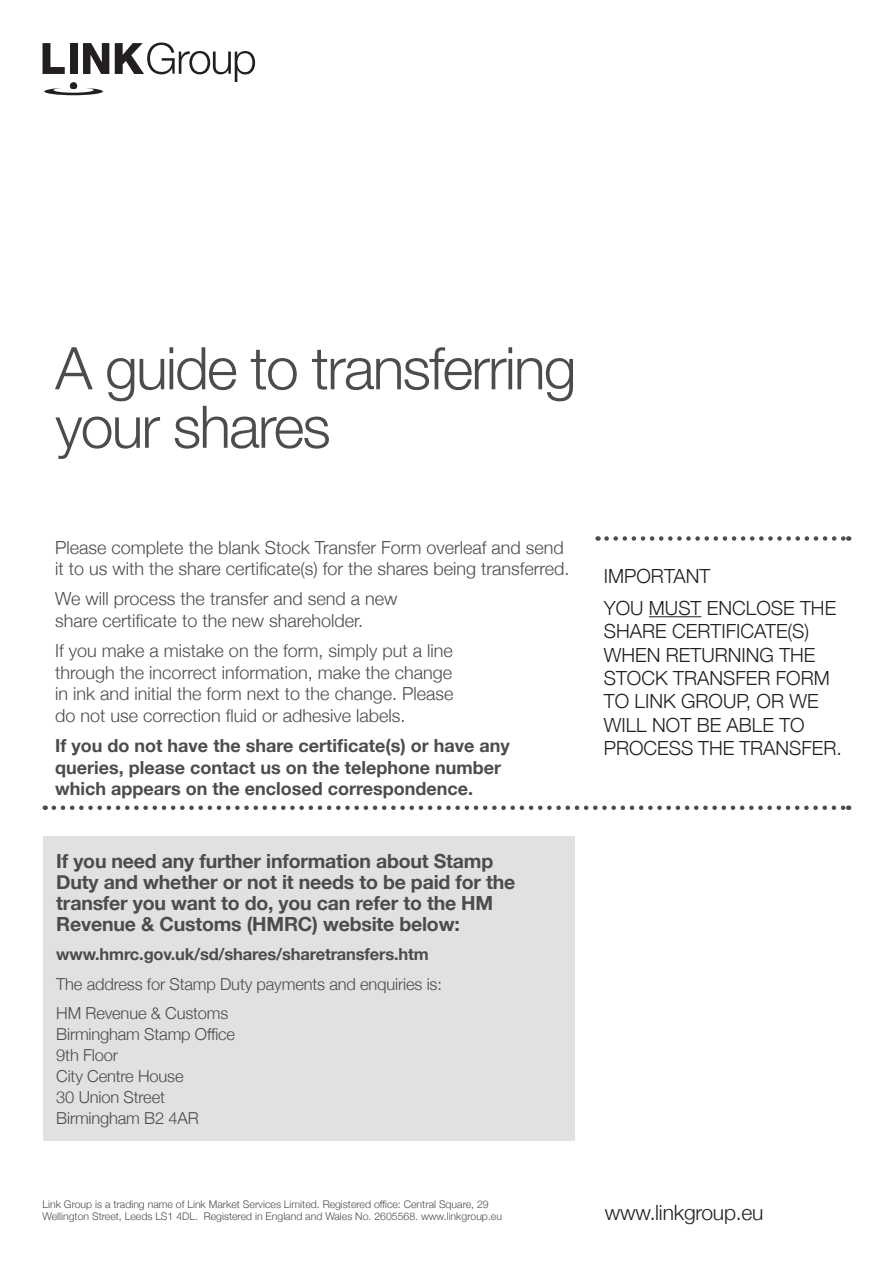
<style>
.page{position:relative;width:893px;height:1263px;background:#fff}
.page>*{position:absolute;margin:0;border:0;box-sizing:border-box;transform-origin:0 0}
.t1{font:300 58.8px/58.5px "Helvetica Neue";letter-spacing:-.03em;color:#4b4c4d}
.t2{font:300 21px "Helvetica Neue";letter-spacing:-.01em;color:#231f20}
.t3{font:700 19.5px/21px "Helvetica Neue";letter-spacing:-.01em;color:#4b4c4d}
.t4{font:300 19.5px/23.4px "Helvetica Neue";color:#231f20}
.t5{font:300 18px/21.6px "Helvetica Neue";color:#4b4c4d}
.t6{font:700 18px/21.6px "Helvetica Neue";color:#4b4c4d}
.t7{font:300 16.5px/21px "Helvetica Neue";letter-spacing:-.01em;color:#4b4c4d}
.t8{font:700 16.5px "Helvetica Neue";letter-spacing:-.01em;color:#4b4c4d}
.t9{font:300 10.5px/12px "Helvetica Neue";color:#4b4c4d}
</style>
<div class="page">
<hr style="left:649px;top:616px;width:52px;height:1px;background:#231f20">
<div style="left:44px;top:836px;width:531px;height:304px;background:#e1e1e0"></div>
<svg style="left:43px;top:43px;width:22px;height:31px"></svg>
<div style="left:70px;top:43px;width:7px;height:31px;background:#231f20"></div>
<svg style="left:83px;top:43px;width:26px;height:31px"></svg>
<svg style="left:115px;top:43px;width:140px;height:39px"></svg>
<svg style="left:44px;top:82px;width:59px;height:13px"></svg>
<svg style="left:54px;top:805px;width:795px;height:5px"></svg>
<svg style="left:606px;top:536px;width:243px;height:5px"></svg>
<h1 class="t1" style="left:55px;top:335px;width:523px">A guide to transferring your shares</h1>
<p class="t5" style="left:55px;top:535px;width:516px">Please complete the blank Stock Transfer Form overleaf and send it to us with the share certificate(s) for the shares being transferred.</p>
<p class="t5" style="left:55px;top:587px;width:344px">We will process the transfer and send a new share certificate to the new shareholder.</p>
<p class="t5" style="left:55px;top:639px;width:400px;text-align:justify">If you make a mistake on the form, simply put a line through the incorrect information, make the change in ink and initial the form next to the change. Please do not use correction fluid or adhesive labels.</p>
<p class="t6" style="left:55px;top:735px;width:456px">If you do not have the share certificate(s) or have any queries, please contact us on the telephone number which appears on the enclosed correspondence.</p>
<p class="t3" style="left:56px;top:851px;width:461px">If you need any further information about Stamp Duty and whether or not it needs to be paid for the transfer you want to do, you can refer to the HM Revenue &amp; Customs (HMRC) website below:</p>
<p class="t8" style="left:56px;top:941px;width:374px">www.hmrc.gov.uk/sd/shares/sharetransfers.htm</p>
<p class="t7" style="left:56px;top:968px;width:387px;line-height:29.5px">The address for Stamp Duty payments and enquiries is:<br>HM Revenue &amp; Customs</p>
<p class="t7" style="left:56px;top:1022px;width:180px">Birmingham Stamp Office<br>9th Floor<br>City Centre House<br>30 Union Street<br>Birmingham B2 4AR</p>
<p class="t9" style="left:43px;top:1198px;width:461px">Link Group is a trading name of Link Market Services Limited. Registered office: Central Square, 29<br>Wellington Street, Leeds LS1 4DL. Registered in England and Wales No. 2605568. www.linkgroup.eu</p>
<p class="t4" style="left:604px;top:559px;width:234px;line-height:32px">IMPORTANT<br>YOU MUST ENCLOSE THE</p>
<p class="t4" style="left:604px;top:618px;width:240px">SHARE CERTIFICATE(S)<br>WHEN RETURNING THE<br>STOCK TRANSFER FORM<br>TO LINK GROUP, OR WE<br>WILL NOT BE ABLE TO<br>PROCESS THE TRANSFER.</p>
<p class="t2" style="left:605px;top:1196px;width:160px">www.linkgroup.eu</p>
</div>
